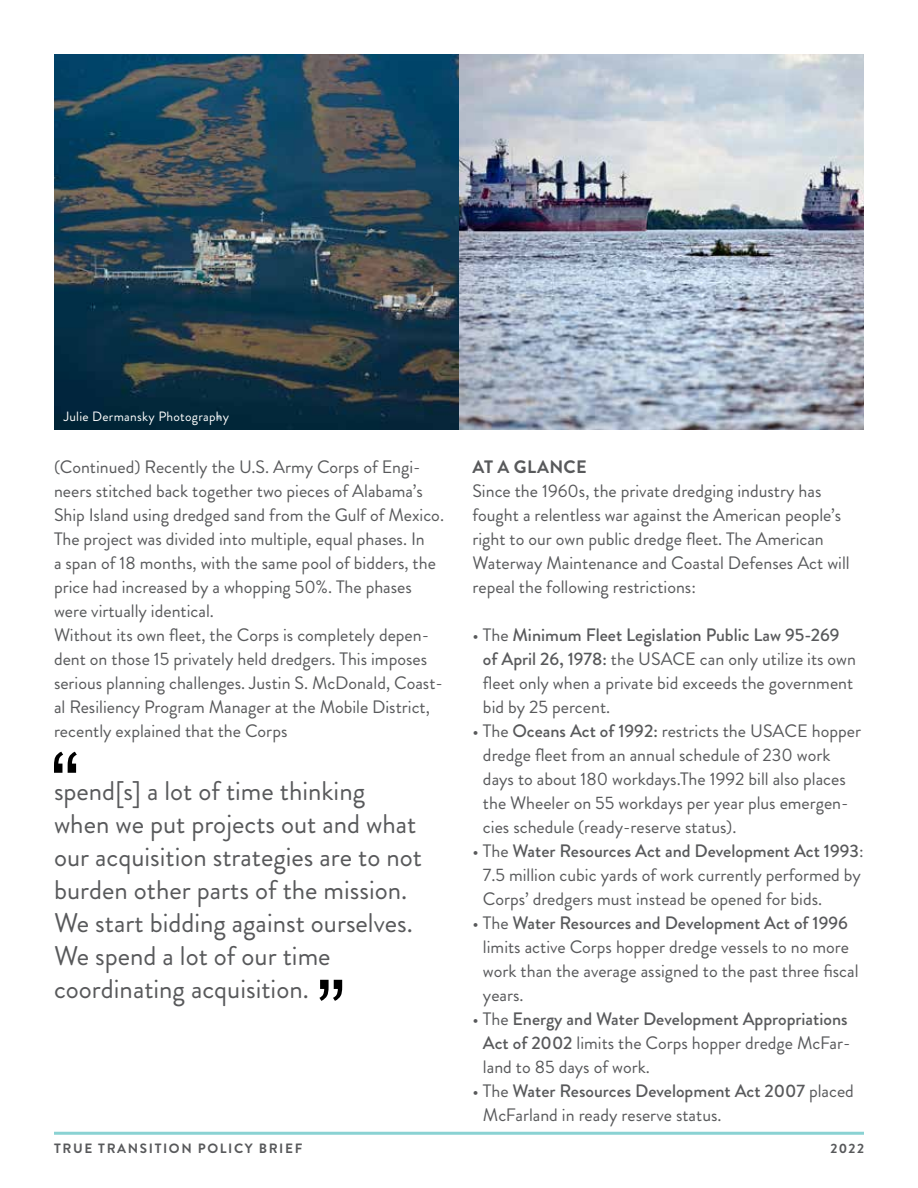
<style>
.page{position:relative;width:918px;height:1188px;background:#fff}
.page>*{position:absolute;margin:0;border:0;box-sizing:border-box;transform-origin:0 0}
.t1{font:27px/33px "Brandon Grotesque";color:#58595b}
.t2{font:18px/24px "Brandon Grotesque";color:#58595b}
.t3{font:700 18px "Brandon Grotesque";letter-spacing:.02em;color:#58595b}
.t4{font:700 13.5px "Brandon Grotesque";letter-spacing:.12em;color:#58595b}
.t5{font:13.5px "Brandon Grotesque";letter-spacing:.02em;color:#fff}
.s1{font-weight:500}
</style>
<div class="page">
<hr style="left:54px;top:1132px;width:810px;height:3px;background:#8ad2d3">
<svg style="left:54px;top:752px;width:23px;height:21px"></svg>
<svg style="left:319px;top:980px;width:23px;height:21px"></svg>
<img style="left:54px;top:54px;width:810px;height:376px">
<p class="t5" style="left:64px;top:407px;width:167px">Julie Dermansky Photography</p>
<p class="t2" style="left:54px;top:455px;width:392px">(Continued) Recently the U.S. Army Corps of Engi&shy;neers stitched back together two pieces of Alabama’s Ship Island using dredged sand from the Gulf of Mexico.<br>The project was divided into multiple, equal phases. In<br>a span of 18 months, with the same pool of bidders, the price had increased by a whopping 50%. The phases were virtually identical.<br>Without its own fleet, the Corps is completely depen&shy;dent on those 15 privately held dredgers. This imposes serious planning challenges. Justin S. McDonald, Coast&shy;al Resiliency Program Manager at the Mobile District, recently explained that the Corps</p>
<h1 class="t1" style="left:54px;top:774px;width:370px">spend[s] a lot of time thinking when we put projects out and what our acquisition strategies are to not burden other parts of the mission.<br>We start bidding against ourselves.<br>We spend a lot of our time coordinating acquisition.</h1>
<p class="t3" style="left:473px;top:454px;width:116px">AT A GLANCE</p>
<p class="t2" style="left:472px;top:479px;width:379px">Since the 1960s, the private dredging industry has fought a relentless war against the American people’s right to our own public dredge fleet. The American Waterway Maintenance and Coastal Defenses Act will repeal the following restrictions:</p>
<p class="t2" style="left:483px;top:623px;width:375px;text-indent:-10px">• The <span class="s1">Minimum Fleet Legislation Public Law 95-269 of April 26, 1978:</span> the USACE can only utilize its own fleet only when a private bid exceeds the government bid by 25 percent.</p>
<p class="t2" style="left:483px;top:719px;width:380px;text-indent:-10px">• The <span class="s1">Oceans Act of 1992:</span> restricts the USACE hopper dredge fleet from an annual schedule of 230 work days to about 180 workdays.The 1992 bill also places the Wheeler on 55 workdays per year plus emergen&shy;cies schedule (ready-reserve status).</p>
<p class="t2" style="left:483px;top:839px;width:382px;text-indent:-10px">• The <span class="s1">Water Resources Act and Development Act 1993</span>:<br>7.5 million cubic yards of work currently performed by<br>Corps’ dredgers must instead be opened for bids.</p>
<p class="t2" style="left:483px;top:911px;width:377px;text-indent:-10px">• The <span class="s1">Water Resources and Development Act of 1996 </span>limits active Corps hopper dredge vessels to no more work than the average assigned to the past three fiscal years.</p>
<p class="t2" style="left:483px;top:1007px;width:369px;text-indent:-10px">• The <span class="s1">Energy and Water Development Appropriations<br>Act of 2002</span> limits the Corps hopper dredge McFar&shy;land to 85 days of work.</p>
<p class="t2" style="left:483px;top:1079px;width:372px;text-indent:-10px">• The <span class="s1">Water Resources Development Act 2007</span> placed<br>McFarland in ready reserve status.</p>
<p class="t4" style="left:54px;top:1139px;width:250px">TRUE TRANSITION POLICY BRIEF</p>
<p class="t4" style="left:831px;top:1139px;width:35px">2022</p>
</div>
